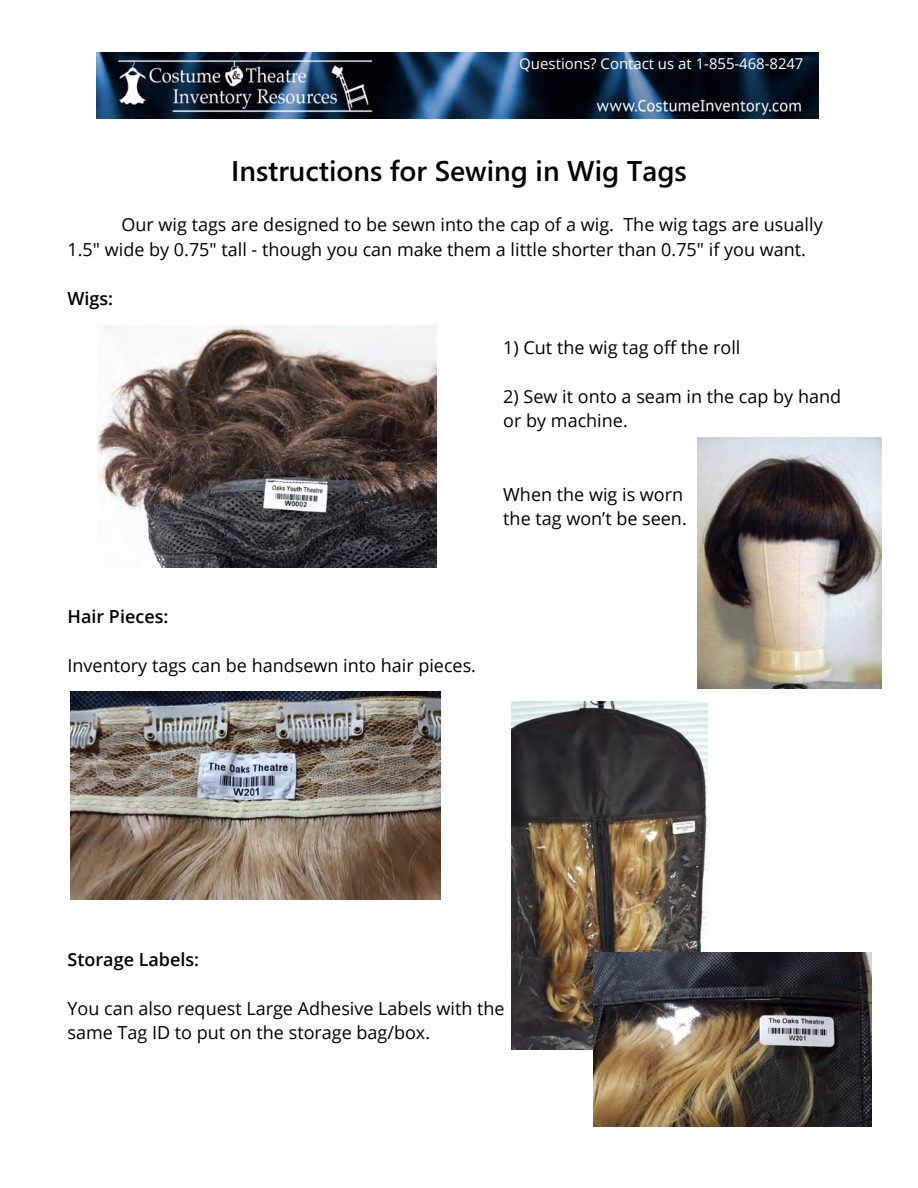
<style>
.page{position:relative;width:918px;height:1188px;background:#fff}
.page>*{position:absolute;margin:0;border:0;box-sizing:border-box;transform-origin:0 0}
.t1{font:600 28.5px "Segoe UI";color:#000}
.t2{font:18px/24.5px "Open Sans";color:#000}
.t3{font:600 18px "Open Sans";color:#000}
.t4{font:15px "Open Sans";color:#fff}
</style>
<div class="page">
<img style="left:97px;top:325px;width:339px;height:243px">
<img style="left:698px;top:438px;width:183px;height:250px">
<img style="left:70px;top:691px;width:370px;height:209px">
<img style="left:512px;top:701px;width:195px;height:349px">
<img style="left:594px;top:952px;width:278px;height:174px">
<img style="left:96px;top:52px;width:722px;height:67px">
<p class="t4" style="left:519px;top:54px;width:286px">Questions? Contact us at 1-855-468-8247</p>
<h1 class="t1" style="left:231px;top:160px;width:457px">Instructions for Sewing in Wig Tags</h1>
<p class="t2" style="left:68px;top:212px;width:757px;text-indent:54px">Our wig tags are designed to be sewn into the cap of a wig. The wig tags are usually<br>1.5" wide by 0.75" tall - though you can make them a little shorter than 0.75" if you want.</p>
<p class="t3" style="left:68px;top:286px;width:47px">Wigs:</p>
<p class="t2" style="left:503px;top:335px;width:239px">1) Cut the wig tag off the roll</p>
<p class="t2" style="left:503px;top:384px;width:339px">2) Sew it onto a seam in the cap by hand or by machine.</p>
<p class="t2" style="left:503px;top:482px;width:185px">When the wig is worn the tag won’t be seen.</p>
<p class="t3" style="left:68px;top:604px;width:103px">Hair Pieces:</p>
<p class="t2" style="left:68px;top:653px;width:410px">Inventory tags can be handsewn into hair pieces.</p>
<p class="t3" style="left:68px;top:947px;width:133px">Storage Labels:</p>
<p class="t2" style="left:68px;top:996px;width:439px">You can also request Large Adhesive Labels with the same Tag ID to put on the storage bag/box.</p>
</div>
